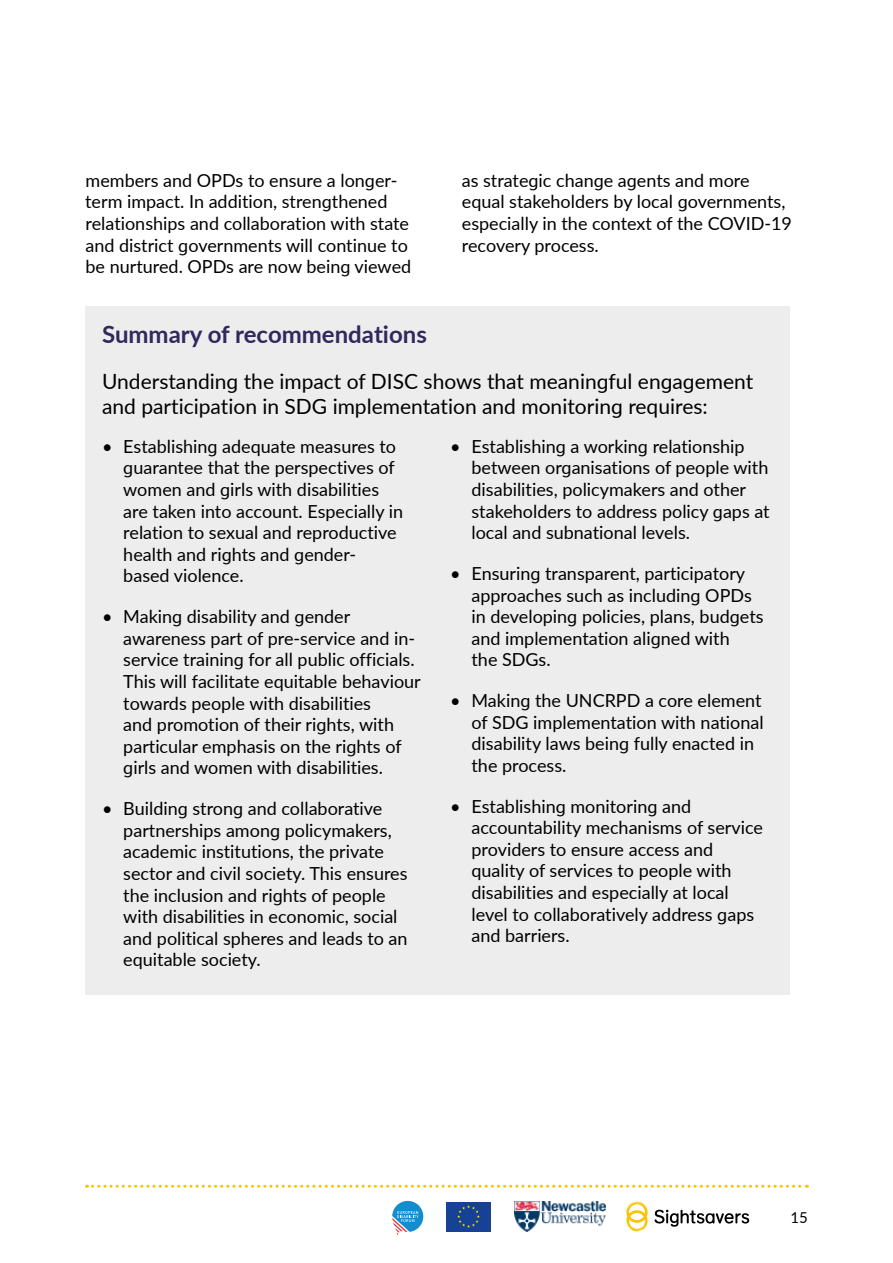
<style>
.page{position:relative;width:893px;height:1263px;background:#fff}
.page>*{position:absolute;margin:0;border:0;box-sizing:border-box;transform-origin:0 0}
.t1{font:700 24px "Lato";color:#31295c}
.t2{font:21px/25.2px "Lato";color:#000}
.t3{font:18px/21.6px "Lato";color:#000}
.t4{font:15px "Lato";color:#000}
</style>
<div class="page">
<div style="left:85px;top:306px;width:705px;height:689px;background:#ededed"></div>
<svg style="left:87px;top:1185px;width:720px;height:3px"></svg>
<svg style="left:626px;top:1201px;width:22px;height:30px"></svg>
<svg style="left:654px;top:1210px;width:95px;height:17px"></svg>
<img style="left:514px;top:1201px;width:91px;height:30px">
<svg style="left:392px;top:1200px;width:32px;height:36px"></svg>
<svg style="left:446px;top:1231px;width:45px;height:1px"></svg>
<div style="left:446px;top:1201px;width:45px;height:30px;background:#164194"></div>
<svg style="left:457px;top:1205px;width:23px;height:23px"></svg>
<p class="t3" style="left:85px;top:169px;width:328px">members and OPDs to ensure a longer&shy;term impact. In addition, strengthened relationships and collaboration with state and district governments will continue to be nurtured. OPDs are now being viewed</p>
<p class="t3" style="left:462px;top:169px;width:332px">as strategic change agents and more equal stakeholders by local governments, especially in the context of the COVID-19 recovery process.</p>
<h1 class="t1" style="left:102px;top:316px;width:326px">Summary of recommendations</h1>
<p class="t2" style="left:102px;top:368px;width:653px">Understanding the impact of DISC shows that meaningful engagement and participation in SDG implementation and monitoring requires:</p>
<p class="t3" style="left:123px;top:435px;width:281px;text-indent:-21px">• Establishing adequate measures to guarantee that the perspectives of women and girls with disabilities are taken into account. Especially in relation to sexual and reproductive health and rights and gender&shy;based violence.</p>
<p class="t3" style="left:123px;top:605px;width:299px;text-indent:-21px">• Making disability and gender awareness part of pre-service and in&shy;service training for all public officials.<br>This will facilitate equitable behaviour towards people with disabilities<br>and promotion of their rights, with particular emphasis on the rights of girls and women with disabilities.</p>
<p class="t3" style="left:123px;top:797px;width:286px;text-indent:-21px">• Building strong and collaborative partnerships among policymakers, academic institutions, the private sector and civil society. This ensures the inclusion and rights of people with disabilities in economic, social and political spheres and leads to an equitable society.</p>
<p class="t3" style="left:471px;top:435px;width:300px;text-indent:-21px">• Establishing a working relationship between organisations of people with disabilities, policymakers and other stakeholders to address policy gaps at local and subnational levels.</p>
<p class="t3" style="left:471px;top:562px;width:294px;text-indent:-21px">• Ensuring transparent, participatory approaches such as including OPDs in developing policies, plans, budgets and implementation aligned with<br>the SDGs.</p>
<p class="t3" style="left:471px;top:689px;width:294px;text-indent:-21px">• Making the UNCRPD a core element of SDG implementation with national disability laws being fully enacted in the process.</p>
<p class="t3" style="left:471px;top:794px;width:293px;text-indent:-21px">• Establishing monitoring and accountability mechanisms of service providers to ensure access and quality of services to people with disabilities and especially at local level to collaboratively address gaps and barriers.</p>
<p class="t4" style="left:790px;top:1207px;width:19px">15</p>
</div>
